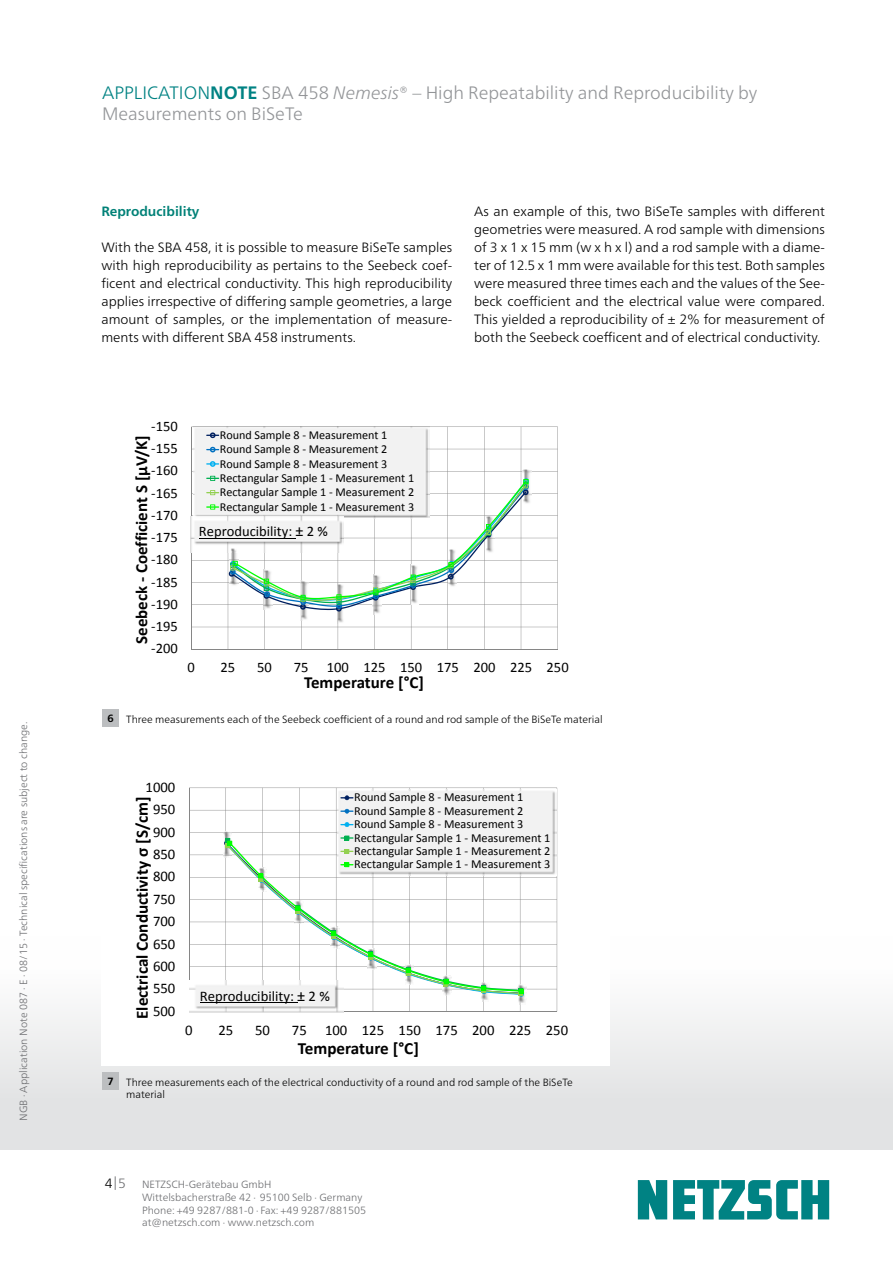
<style>
.page{position:relative;width:893px;height:1263px;background:#fff}
.page>*{position:absolute;margin:0;border:0;box-sizing:border-box;transform-origin:0 0}
.t1{font:300 18px/21px "Frutiger Neue LTW1 G";color:#939598}
.t2{font:700 17.1px "Calibri";color:#000}
.t3{font:700 16.95px "Calibri";color:#000}
.t4{font:14.7px "Calibri";color:#000}
.t5{font:14.55px "Calibri";color:#000}
.t6{font:300 13.5px/18px "Frutiger Neue LTW1 G";color:#000;text-align:justify}
.t7{font:700 13.5px "Frutiger Neue LTW1 G";color:#008177}
.t8{font:300 13.5px "Frutiger Neue LTW1 G";color:#6d6e71}
.t9{font:12.3px/13.4px "Calibri";color:#000}
.t10{font:12.15px/14.4px "Calibri";color:#000}
.t11{font:300 10.5px/12.8px "Frutiger Neue LTW1 G";color:#6d6e71}
.t12{font:300 10.5px/12px "Frutiger Neue LTW1 G";color:#000}
.t13{font:700 10.5px "Frutiger Neue LTW1 G";color:#000}
.s1{color:#008283}
.s2{font-weight:700;color:#008283}
.s3{font-style:italic}
.s4{font-family:"Arial"}
.s5{font-weight:700}
.s6{color:#000}
</style>
<div class="page">
<svg style="left:638px;top:1180px;width:191px;height:39px"></svg>
<hr style="left:191px;top:627px;width:367px;height:1px;background:#868686">
<hr style="left:191px;top:604px;width:367px;height:1px;background:#868686">
<hr style="left:191px;top:582px;width:367px;height:1px;background:#868686">
<hr style="left:191px;top:560px;width:367px;height:1px;background:#868686">
<hr style="left:191px;top:538px;width:367px;height:1px;background:#868686">
<hr style="left:191px;top:515px;width:367px;height:1px;background:#868686">
<hr style="left:191px;top:493px;width:367px;height:1px;background:#868686">
<hr style="left:191px;top:471px;width:367px;height:1px;background:#868686">
<hr style="left:191px;top:449px;width:367px;height:1px;background:#868686">
<hr style="left:191px;top:427px;width:367px;height:1px;background:#868686">
<hr style="left:228px;top:427px;width:1px;height:222px;background:#868686">
<hr style="left:264px;top:427px;width:1px;height:222px;background:#868686">
<hr style="left:301px;top:427px;width:1px;height:222px;background:#868686">
<hr style="left:338px;top:427px;width:1px;height:222px;background:#868686">
<hr style="left:374px;top:427px;width:1px;height:222px;background:#868686">
<hr style="left:411px;top:427px;width:1px;height:222px;background:#868686">
<hr style="left:447px;top:427px;width:1px;height:222px;background:#868686">
<hr style="left:484px;top:427px;width:1px;height:222px;background:#868686">
<hr style="left:521px;top:427px;width:1px;height:222px;background:#868686">
<hr style="left:557px;top:427px;width:1px;height:222px;background:#868686">
<hr style="left:191px;top:427px;width:1px;height:222px;background:#868686">
<hr style="left:191px;top:649px;width:367px;height:1px;background:#868686">
<img style="left:300px;top:612px;width:7px;height:9px">
<img style="left:337px;top:612px;width:6px;height:12px">
<img style="left:523px;top:469px;width:8px;height:34px">
<svg style="left:229px;top:478px;width:300px;height:134px"></svg>
<div style="left:194px;top:427px;width:236px;height:91px;background:#f2f2f2"></div>
<svg style="left:206px;top:432px;width:13px;height:6px"></svg>
<svg style="left:206px;top:447px;width:13px;height:5px"></svg>
<svg style="left:206px;top:461px;width:13px;height:6px"></svg>
<svg style="left:206px;top:476px;width:13px;height:5px"></svg>
<svg style="left:206px;top:490px;width:13px;height:5px"></svg>
<svg style="left:206px;top:504px;width:13px;height:6px"></svg>
<img style="left:190px;top:516px;width:154px;height:37px">
<hr style="left:199px;top:538px;width:96px;height:1px;background:#000">
<hr style="left:189px;top:989px;width:368px;height:1px;background:#868686">
<hr style="left:189px;top:966px;width:368px;height:1px;background:#868686">
<hr style="left:189px;top:944px;width:368px;height:1px;background:#868686">
<hr style="left:189px;top:922px;width:368px;height:1px;background:#868686">
<hr style="left:189px;top:899px;width:368px;height:1px;background:#868686">
<hr style="left:189px;top:877px;width:368px;height:1px;background:#868686">
<hr style="left:189px;top:855px;width:368px;height:1px;background:#868686">
<hr style="left:189px;top:832px;width:368px;height:1px;background:#868686">
<hr style="left:189px;top:810px;width:368px;height:1px;background:#868686">
<hr style="left:189px;top:788px;width:368px;height:1px;background:#868686">
<hr style="left:226px;top:788px;width:1px;height:223px;background:#868686">
<hr style="left:262px;top:788px;width:1px;height:223px;background:#868686">
<hr style="left:299px;top:788px;width:1px;height:223px;background:#868686">
<hr style="left:336px;top:788px;width:1px;height:223px;background:#868686">
<hr style="left:373px;top:788px;width:1px;height:223px;background:#868686">
<hr style="left:410px;top:788px;width:1px;height:223px;background:#868686">
<hr style="left:446px;top:788px;width:1px;height:223px;background:#868686">
<hr style="left:483px;top:788px;width:1px;height:223px;background:#868686">
<hr style="left:520px;top:788px;width:1px;height:223px;background:#868686">
<hr style="left:557px;top:788px;width:1px;height:223px;background:#868686">
<hr style="left:189px;top:788px;width:1px;height:223px;background:#868686">
<hr style="left:189px;top:1011px;width:368px;height:1px;background:#868686">
<img style="left:224px;top:831px;width:8px;height:4px">
<img style="left:481px;top:997px;width:8px;height:5px">
<img style="left:518px;top:987px;width:8px;height:17px">
<div style="left:337px;top:790px;width:220px;height:85px;background:#f2f2f2"></div>
<svg style="left:340px;top:795px;width:13px;height:5px"></svg>
<svg style="left:340px;top:809px;width:13px;height:4px"></svg>
<svg style="left:340px;top:822px;width:13px;height:5px"></svg>
<svg style="left:224px;top:835px;width:300px;height:162px"></svg>
<img style="left:189px;top:981px;width:154px;height:32px">
<hr style="left:200px;top:1002px;width:97px;height:1px;background:#000">
<div style="left:102px;top:710px;width:17px;height:17px;background:#bcbec0"></div>
<div style="left:102px;top:1073px;width:17px;height:17px;background:#bcbec0"></div>
<p class="t11" style="left:17px;top:1121px;width:401px;rotate:-90deg">NGB · Application Note 087 · E · 08/15 · Technical specifications are subject to change.</p>
<h1 class="t1" style="left:102px;top:82px;width:657px"><span class="s1">APPLICATION</span><span class="s2">NOTE</span> SBA 458 <span class="s3">Nemesis</span>® – High Repeatability and Reproducibility by<br>Measurements on BiSeTe</h1>
<p class="t7" style="left:101px;top:203px;width:100px">Reproducibility</p>
<p class="t6" style="left:101px;top:238px;width:352px">With the SBA 458, it is possible to measure BiSeTe samples with high reproducibility as pertains to the Seebeck coef&shy;ficent and electrical conductivity. This high reproducibility applies irrespective of differing sample geometries, a large amount of samples, or the implementation of measure&shy;ments with different SBA 458 instruments.</p>
<p class="t6" style="left:474px;top:202px;width:352px">As an example of this, two BiSeTe samples with different geometries were measured. A rod sample with dimensions of 3 x 1 x 15 mm (w x h x l) and a rod sample with a diame&shy;ter of 12.5 x 1 mm were available for this test. Both samples were measured three times each and the values of the See&shy;beck coefficient and the electrical value were compared.<br>This yielded a reproducibility of ± 2% for measurement of both the Seebeck coefficent and of electrical conductivity.</p>
<p class="t5" style="left:151px;top:417px;width:28px">-150</p>
<p class="t3" style="left:131px;top:644px;width:210px;rotate:-90deg">Seebeck - Coefficient S [µV/K]</p>
<p class="t5" style="left:151px;top:439px;width:28px">-155</p>
<p class="t5" style="left:151px;top:461px;width:28px">-160</p>
<p class="t5" style="left:151px;top:484px;width:28px">-165</p>
<p class="t5" style="left:151px;top:506px;width:28px">-170</p>
<p class="t5" style="left:151px;top:528px;width:28px">-175</p>
<p class="t5" style="left:151px;top:550px;width:28px">-180</p>
<p class="t5" style="left:151px;top:573px;width:28px">-185</p>
<p class="t5" style="left:151px;top:595px;width:28px">-190</p>
<p class="t5" style="left:151px;top:617px;width:28px">-195</p>
<p class="t5" style="left:151px;top:639px;width:28px">-200</p>
<p class="t10" style="left:220px;top:428px;width:196px">Round Sample 8 - Measurement 1<br>Round Sample 8 - Measurement 2<br>Round Sample 8 - Measurement 3<br>Rectangular Sample 1 - Measurement 1<br>Rectangular Sample 1 - Measurement 2<br>Rectangular Sample 1 - Measurement 3</p>
<p class="t5" style="left:199px;top:522px;width:130px">Reproducibility: <span class="s4">±</span> 2 %</p>
<p class="t5" style="left:188px;top:658px;width:9px">0</p>
<p class="t5" style="left:221px;top:658px;width:16px">25</p>
<p class="t5" style="left:257px;top:658px;width:16px">50</p>
<p class="t5" style="left:294px;top:658px;width:16px">75</p>
<p class="t5" style="left:327px;top:658px;width:243px">100 125 150 175 200 225 250</p>
<p class="t3" style="left:304px;top:671px;width:121px">Temperature [°C]</p>
<p class="t12" style="left:108px;top:713px;width:497px"><span class="s5">6</span> Three measurements each of the Seebeck coefficient of a round and rod sample of the BiSeTe material</p>
<p class="t13" style="left:108px;top:1075px;width:8px">7</p>
<p class="t4" style="left:146px;top:778px;width:31px">1000</p>
<p class="t2" style="left:131px;top:1019px;width:224px;rotate:-90deg">Electrical Conductivity σ [S/cm]</p>
<p class="t4" style="left:153px;top:800px;width:24px">950</p>
<p class="t4" style="left:153px;top:822px;width:24px">900</p>
<p class="t4" style="left:153px;top:845px;width:24px">850</p>
<p class="t4" style="left:153px;top:867px;width:24px">800</p>
<p class="t4" style="left:153px;top:890px;width:24px">750</p>
<p class="t4" style="left:153px;top:912px;width:24px">700</p>
<p class="t4" style="left:153px;top:934px;width:24px">650</p>
<p class="t4" style="left:153px;top:957px;width:24px">600</p>
<p class="t4" style="left:153px;top:979px;width:24px">550</p>
<p class="t4" style="left:153px;top:1001px;width:24px">500</p>
<p class="t9" style="left:354px;top:791px;width:198px">Round Sample 8 - Measurement 1<br>Round Sample 8 - Measurement 2<br>Round Sample 8 - Measurement 3<br>Rectangular Sample 1 - Measurement 1<br>Rectangular Sample 1 - Measurement 2<br>Rectangular Sample 1 - Measurement 3</p>
<p class="t4" style="left:200px;top:987px;width:132px">Reproducibility: <span class="s4">±</span> 2 %</p>
<p class="t4" style="left:185px;top:1020px;width:9px">0</p>
<p class="t4" style="left:218px;top:1020px;width:16px">25</p>
<p class="t4" style="left:255px;top:1020px;width:16px">50</p>
<p class="t4" style="left:292px;top:1020px;width:278px">75 100 125 150 175 200 225 250</p>
<p class="t2" style="left:298px;top:1037px;width:122px">Temperature [°C]</p>
<p class="t12" style="left:126px;top:1076px;width:448px">Three measurements each of the electrical conductivity of a round and rod sample of the BiSeTe material</p>
<p class="t8" style="left:105px;top:1175px;width:23px"><span class="s6">4</span>|5</p>
<p class="t11" style="left:142px;top:1178px;width:226px">NETZSCH-Gerätebau GmbH Wittelsbacherstraße 42 ∙ 95100 Selb ∙ Germany Phone: +49 9287/881-0 ∙ Fax: +49 9287/881505 at@netzsch.com ∙ www.netzsch.com</p>
</div>
